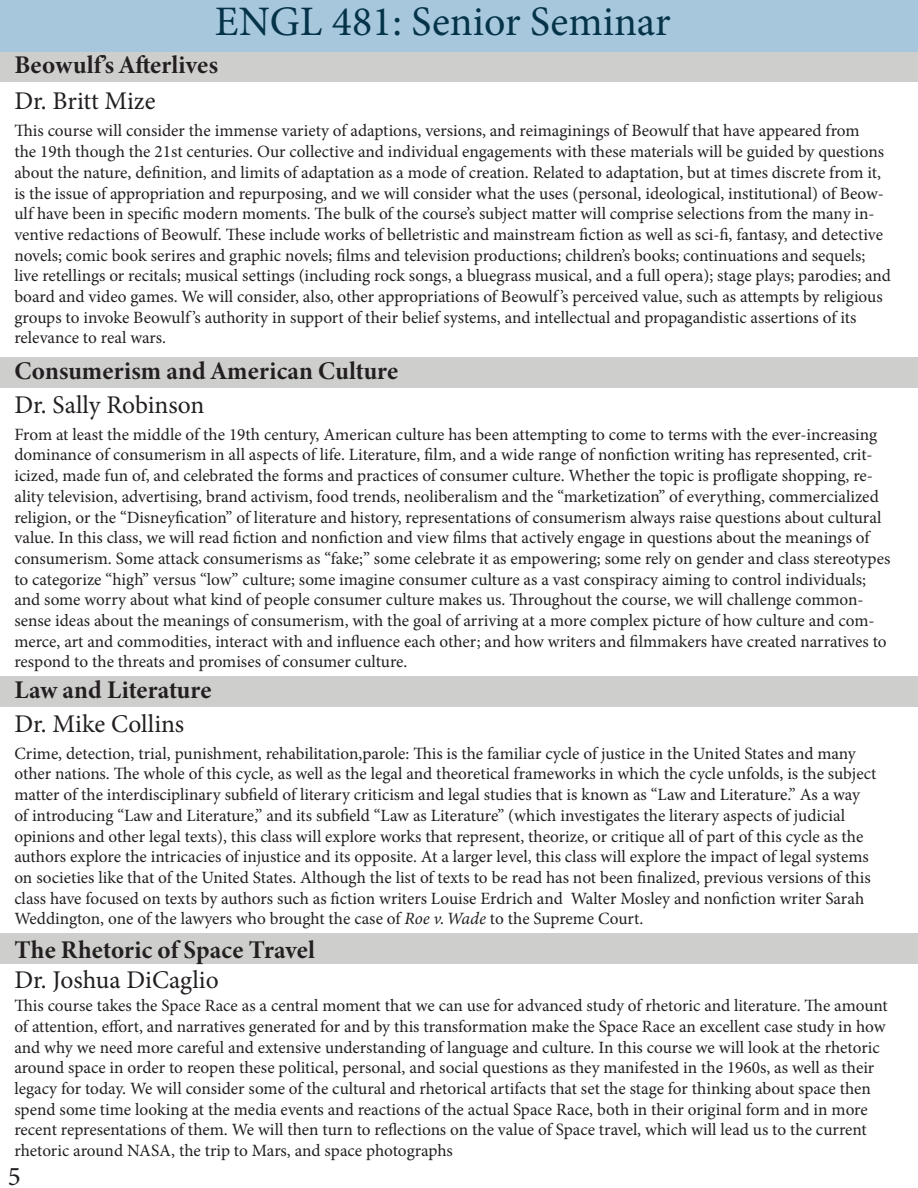
<style>
.page{position:relative;width:918px;height:1188px;background:#fff}
.page>*{position:absolute;margin:0;border:0;box-sizing:border-box;transform-origin:0 0}
.t1{font:42px "Minion Pro";color:#053349}
.t2{font:27px "Minion Pro";color:#231f20}
.t3{font:25.5px "Minion Variable Concept";letter-spacing:.005em;color:#231f20}
.t4{font:25.5px "Minion Pro";color:#231f20}
.t5{font:17.25px/20.7px "Minion Pro";color:#231f20}
.s1{font-family:"Minion Variable Concept";font-style:italic}
</style>
<div class="page">
<div style="left:0;top:51px;width:918px;height:30px;background:#cececd"></div>
<div style="left:0;top:358px;width:918px;height:30px;background:#cececd"></div>
<div style="left:0;top:677px;width:918px;height:30px;background:#cececd"></div>
<div style="left:0;top:933px;width:918px;height:30px;background:#cececd"></div>
<div style="left:0;top:0;width:918px;height:51px;background:#a7c8dc"></div>
<p class="t1" style="left:215px;top:-7px;width:457px">ENGL 481: Senior Seminar</p>
<p class="t3" style="left:14px;top:47px;width:205px">Beowulf’s Afterlives</p>
<p class="t4" style="left:14px;top:84px;width:143px">Dr. Britt Mize</p>
<p class="t5" style="left:14px;top:121px;width:878px">This course will consider the immense variety of adaptions, versions, and reimaginings of Beowulf that have appeared from<br>the 19th though the 21st centuries. Our collective and individual engagements with these materials will be guided by questions about the nature, definition, and limits of adaptation as a mode of creation. Related to adaptation, but at times discrete from it, is the issue of appropriation and repurposing, and we will consider what the uses (personal, ideological, institutional) of Beow&shy;ulf have been in specific modern moments. The bulk of the course’s subject matter will comprise selections from the many in&shy;ventive redactions of Beowulf. These include works of belletristic and mainstream fiction as well as sci-fi, fantasy, and detective novels; comic book serires and graphic novels; films and television productions; children’s books; continuations and sequels; live retellings or recitals; musical settings (including rock songs, a bluegrass musical, and a full opera); stage plays; parodies; and board and video games. We will consider, also, other appropriations of Beowulf ’s perceived value, such as attempts by religious groups to invoke Beowulf ’s authority in support of their belief systems, and intellectual and propagandistic assertions of its relevance to real wars.</p>
<p class="t3" style="left:14px;top:353px;width:385px">Consumerism and American Culture</p>
<p class="t4" style="left:14px;top:387px;width:192px">Dr. Sally Robinson</p>
<p class="t5" style="left:14px;top:424px;width:877px">From at least the middle of the 19th century, American culture has been attempting to come to terms with the ever-increasing dominance of consumerism in all aspects of life. Literature, film, and a wide range of nonfiction writing has represented, crit&shy;icized, made fun of, and celebrated the forms and practices of consumer culture. Whether the topic is profligate shopping, re&shy;ality television, advertising, brand activism, food trends, neoliberalism and the “marketization” of everything, commercialized religion, or the “Disneyfication” of literature and history, representations of consumerism always raise questions about cultural value. In this class, we will read fiction and nonfiction and view films that actively engage in questions about the meanings of consumerism. Some attack consumerisms as “fake;” some celebrate it as empowering; some rely on gender and class stereotypes to categorize “high” versus “low” culture; some imagine consumer culture as a vast conspiracy aiming to control individuals; and some worry about what kind of people consumer culture makes us. Throughout the course, we will challenge common&shy;sense ideas about the meanings of consumerism, with the goal of arriving at a more complex picture of how culture and com&shy;merce, art and commodities, interact with and influence each other; and how writers and filmmakers have created narratives to respond to the threats and promises of consumer culture.</p>
<p class="t3" style="left:14px;top:672px;width:199px">Law and Literature</p>
<p class="t4" style="left:14px;top:706px;width:171px">Dr. Mike Collins</p>
<p class="t5" style="left:14px;top:743px;width:864px">Crime, detection, trial, punishment, rehabilitation,parole: This is the familiar cycle of justice in the United States and many other nations. The whole of this cycle, as well as the legal and theoretical frameworks in which the cycle unfolds, is the subject matter of the interdisciplinary subfield of literary criticism and legal studies that is known as “Law and Literature.” As a way of introducing “Law and Literature,” and its subfield “Law as Literature” (which investigates the literary aspects of judicial opinions and other legal texts), this class will explore works that represent, theorize, or critique all of part of this cycle as the authors explore the intricacies of injustice and its opposite. At a larger level, this class will explore the impact of legal systems on societies like that of the United States. Although the list of texts to be read has not been finalized, previous versions of this class have focused on texts by authors such as fiction writers Louise Erdrich and Walter Mosley and nonfiction writer Sarah Weddington, one of the lawyers who brought the case of <span class="s1">Roe v. Wade</span> to the Supreme Court.</p>
<p class="t3" style="left:14px;top:932px;width:302px">The Rhetoric of Space Travel</p>
<p class="t4" style="left:14px;top:963px;width:206px">Dr. Joshua DiCaglio</p>
<p class="t5" style="left:14px;top:995px;width:875px">This course takes the Space Race as a central moment that we can use for advanced study of rhetoric and literature. The amount of attention, effort, and narratives generated for and by this transformation make the Space Race an excellent case study in how and why we need more careful and extensive understanding of language and culture. In this course we will look at the rhetoric around space in order to reopen these political, personal, and social questions as they manifested in the 1960s, as well as their legacy for today. We will consider some of the cultural and rhetorical artifacts that set the stage for thinking about space then spend some time looking at the media events and reactions of the actual Space Race, both in their original form and in more recent representations of them. We will then turn to reflections on the value of Space travel, which will lead us to the current rhetoric around NASA, the trip to Mars, and space photographs</p>
<p class="t2" style="left:8px;top:1158px;width:14px">5</p>
</div>
